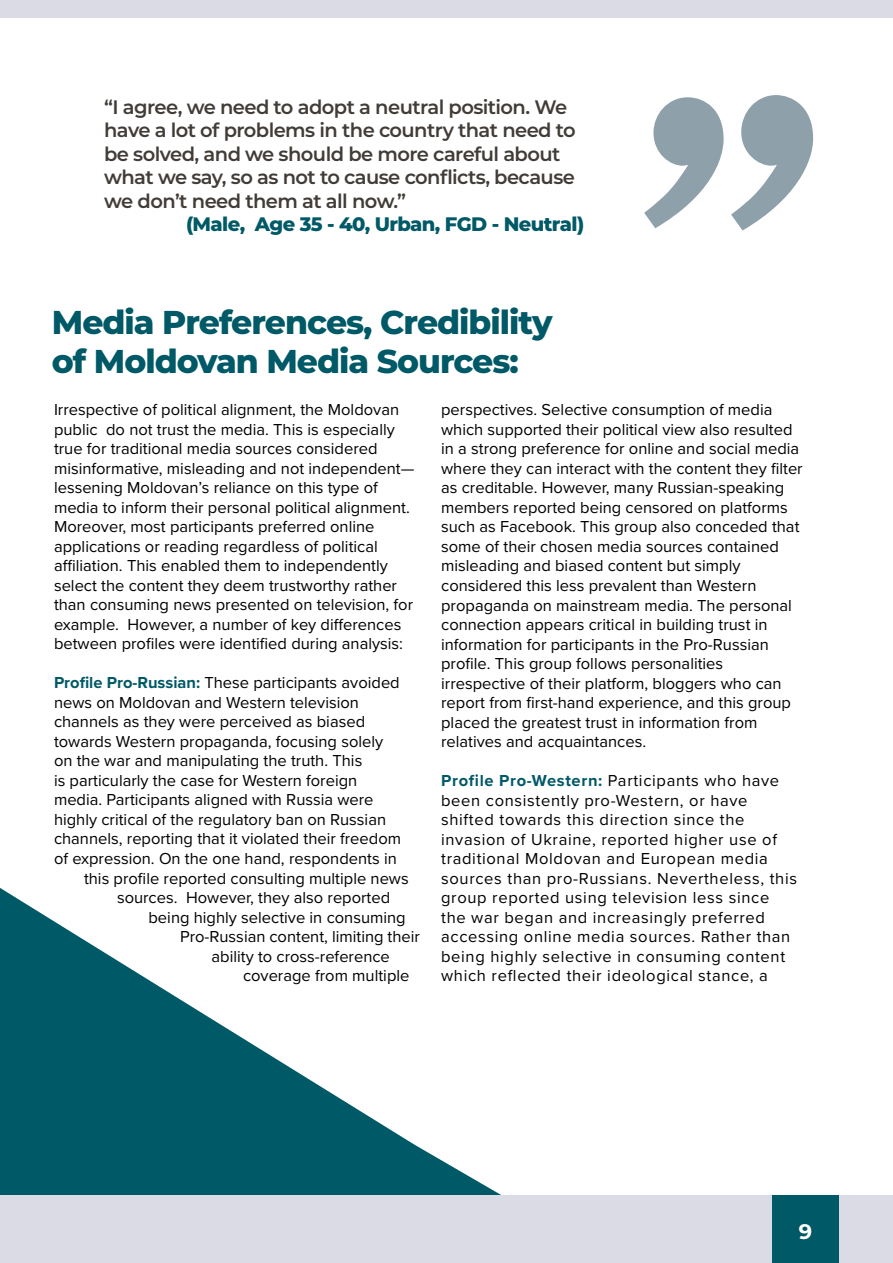
<style>
.page{position:relative;width:893px;height:1263px;background:#fff}
.page>*{position:absolute;margin:0;border:0;box-sizing:border-box;transform-origin:0 0}
.t1{font:800 33px/39.6px "Montserrat";letter-spacing:-.03em;color:#005966}
.t2{font:700 21px "Montserrat";color:#fff}
.t3{font:600 19.5px/23.4px "Montserrat";letter-spacing:-.03em;color:#413c37}
.t4{font:800 19.5px "Montserrat";letter-spacing:-.03em;color:#005966}
.t5{font:16.5px/19.5px "Proxima Nova";color:#000}
.t6{font:16.5px/19.5px "Proxima Nova";letter-spacing:.04em;color:#000}
.s1{font-weight:700;color:#005966}
</style>
<div class="page">
<svg style="left:0;top:888px;width:501px;height:307px"></svg>
<div style="left:0;top:0;width:893px;height:18px;background:#dadbe4"></div>
<svg style="left:644px;top:95px;width:169px;height:135px"></svg>
<div style="left:0;top:1195px;width:893px;height:68px;background:#dadbe4"></div>
<div style="left:772px;top:1195px;width:67px;height:68px;background:#005966"></div>
<p class="t3" style="left:104px;top:94px;width:473px">“I agree, we need to adopt a neutral position. We have a lot of problems in the country that need to be solved, and we should be more careful about what we say, so as not to cause conflicts, because we don’t need them at all now.”</p>
<p class="t4" style="left:186px;top:210px;width:400px">(Male, Age 35 - 40, Urban, FGD - Neutral)</p>
<h1 class="t1" style="left:52px;top:300px;width:502px">Media Preferences, Credibility of Moldovan Media Sources:</h1>
<p class="t5" style="left:54px;top:399px;width:362px">Irrespective of political alignment, the Moldovan public do not trust the media. This is especially true for traditional media sources considered misinformative, misleading and not independent— lessening Moldovan’s reliance on this type of media to inform their personal political alignment.<br>Moreover, most participants preferred online applications or reading regardless of political affiliation. This enabled them to independently select the content they deem trustworthy rather than consuming news presented on television, for example. However, a number of key differences between profiles were identified during analysis:</p>
<p class="t5" style="left:54px;top:672px;width:347px"><span class="s1">Profile Pro-Russian:</span> These participants avoided</p>
<p class="t5" style="left:54px;top:692px;width:306px">news on Moldovan and Western television</p>
<p class="t5" style="left:54px;top:711px;width:313px">channels as they were perceived as biased</p>
<p class="t5" style="left:54px;top:731px;width:331px">towards Western propaganda, focusing solely</p>
<p class="t5" style="left:54px;top:750px;width:310px">on the war and manipulating the truth. This</p>
<p class="t5" style="left:54px;top:770px;width:305px">is particularly the case for Western foreign</p>
<p class="t5" style="left:54px;top:789px;width:321px">media. Participants aligned with Russia were</p>
<p class="t5" style="left:54px;top:809px;width:334px">highly critical of the regulatory ban on Russian</p>
<p class="t5" style="left:54px;top:828px;width:349px">channels, reporting that it violated their freedom</p>
<p class="t5" style="left:54px;top:848px;width:344px">of expression. On the one hand, respondents in</p>
<p class="t5" style="left:84px;top:867px;width:326px">this profile reported consulting multiple news</p>
<p class="t5" style="left:117px;top:887px;width:275px">sources. However, they also reported</p>
<p class="t5" style="left:148px;top:906px;width:259px">being highly selective in consuming</p>
<p class="t5" style="left:180px;top:926px;width:241px">Pro-Russian content, limiting their</p>
<p class="t5" style="left:211px;top:945px;width:180px">ability to cross-reference</p>
<p class="t5" style="left:243px;top:965px;width:168px">coverage from multiple</p>
<p class="t5" style="left:441px;top:399px;width:363px">perspectives. Selective consumption of media which supported their political view also resulted in a strong preference for online and social media where they can interact with the content they filter as creditable. However, many Russian-speaking members reported being censored on platforms such as Facebook. This group also conceded that some of their chosen media sources contained misleading and biased content but simply considered this less prevalent than Western propaganda on mainstream media. The personal connection appears critical in building trust in information for participants in the Pro-Russian profile. This group follows personalities irrespective of their platform, bloggers who can report from first-hand experience, and this group placed the greatest trust in information from relatives and acquaintances.</p>
<p class="t6" style="left:441px;top:770px;width:357px"><span class="s1">Profile Pro-Western:</span> Participants who have been consistently pro-Western, or have shifted towards this direction since the invasion of Ukraine, reported higher use of traditional Moldovan and European media sources than pro-Russians. Nevertheless, this group reported using television less since the war began and increasingly preferred accessing online media sources. Rather than being highly selective in consuming content which reflected their ideological stance, a</p>
<p class="t2" style="left:799px;top:1216px;width:15px">9</p>
</div>
